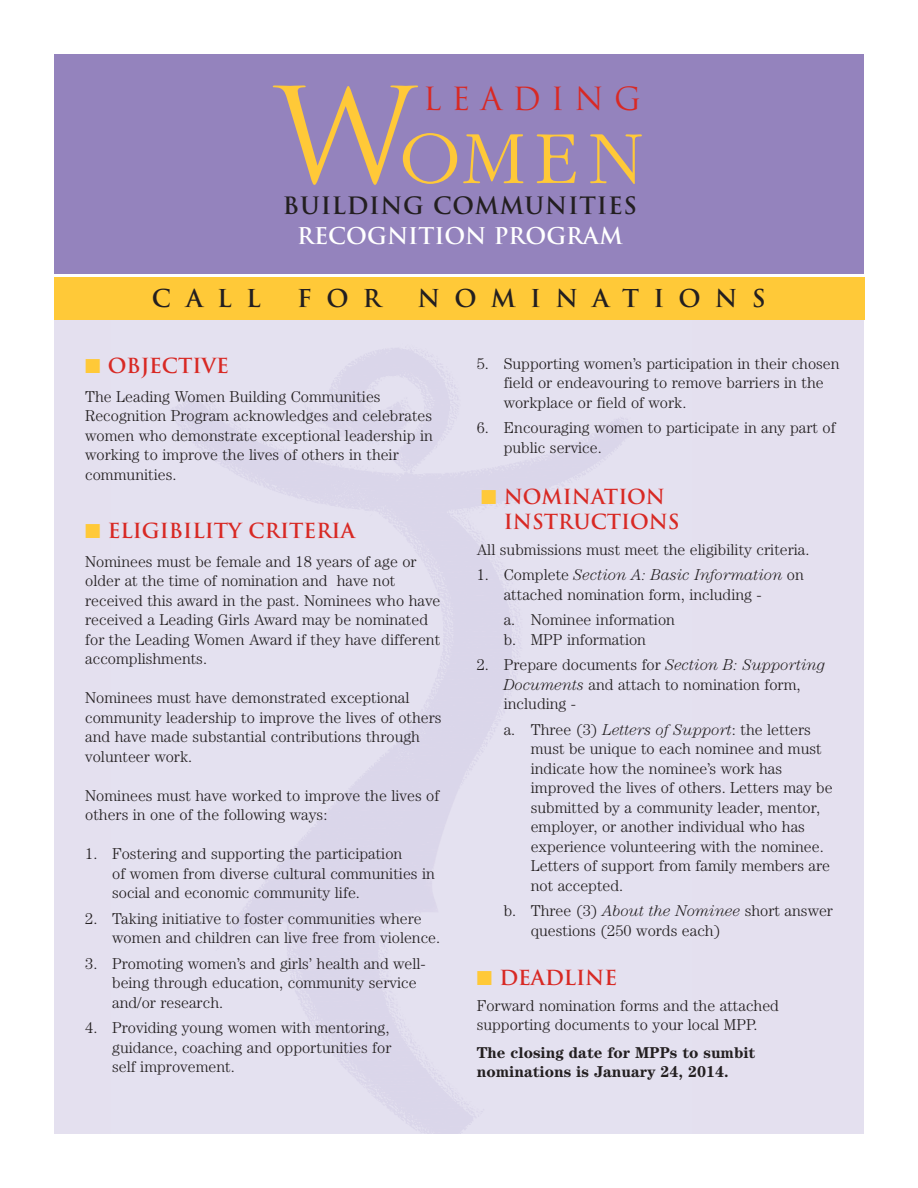
<style>
.page{position:relative;width:918px;height:1188px;background:#fff}
.page>*{position:absolute;margin:0;border:0;box-sizing:border-box;transform-origin:0 0}
.t1{font:300 78px "Garamond";color:#ffc938}
.t2{font:31.05px "Trajan";letter-spacing:.325em;color:#d82924}
.t3{font:700 24px "Trajan";letter-spacing:.595em;color:#231f20}
.t4{font:700 23.25px "Trajan";letter-spacing:.035em;color:#231f20}
.t5{font:700 22.5px "Trajan";color:#fff}
.t6{font:700 20.25px/25.5px "Trajan";color:#d82924}
.t7{font:300 15.75px/19.5px "Century";color:#231f20}
.t8{font:700 15.75px/18.8px "Century";color:#231f20}
.s1{font-family:"Trajan";font-weight:400;font-size:129px}
.s2{color:#ffc938}
.s3{font-style:italic}
</style>
<div class="page">
<div style="left:54px;top:293px;width:810px;height:841px;background:#e4e0ef"></div>
<div style="left:54px;top:54px;width:810px;height:219px;background:#9483bd"></div>
<div style="left:54px;top:277px;width:810px;height:43px;background:#ffc938"></div>
<h1 class="t1" style="left:274px;top:110px;width:370px"><span class="s1">W</span>OMEN</h1>
<h2 class="t2" style="left:423px;top:81px;width:219px">LEADING</h2>
<h3 class="t4" style="left:283px;top:192px;width:356px">BUILDING COMMUNITIES</h3>
<h3 class="t5" style="left:297px;top:223px;width:327px">RECOGNITION PROGRAM</h3>
<h3 class="t3" style="left:152px;top:284px;width:110px">CALL</h3>
<h3 class="t3" style="left:297px;top:284px;width:85px">FOR</h3>
<h3 class="t3" style="left:418px;top:284px;width:350px">NOMINATIONS</h3>
<p class="t6" style="left:85px;top:353px;width:145px"><span class="s2">■</span> OBJECTIVE</p>
<p class="t7" style="left:85px;top:388px;width:349px">The Leading Women Building Communities Recognition Program acknowledges and celebrates women who demonstrate exceptional leadership in working to improve the lives of others in their communities.</p>
<p class="t6" style="left:85px;top:518px;width:271px"><span class="s2">■</span> ELIGIBILITY CRITERIA</p>
<p class="t7" style="left:85px;top:553px;width:357px">Nominees must be female and 18 years of age or older at the time of nomination and have not received this award in the past. Nominees who have received a Leading Girls Award may be nominated for the Leading Women Award if they have different accomplishments.</p>
<p class="t7" style="left:85px;top:689px;width:358px">Nominees must have demonstrated exceptional community leadership to improve the lives of others and have made substantial contributions through volunteer work.</p>
<p class="t7" style="left:85px;top:787px;width:356px">Nominees must have worked to improve the lives of others in one of the following ways:</p>
<p class="t7" style="left:112px;top:845px;width:324px;text-indent:-27px">1. Fostering and supporting the participation<br>of women from diverse cultural communities in social and economic community life.</p>
<p class="t7" style="left:112px;top:910px;width:330px;text-indent:-27px">2. Taking initiative to foster communities where women and children can live free from violence.</p>
<p class="t7" style="left:112px;top:955px;width:315px;text-indent:-27px">3. Promoting women’s and girls’ health and well&shy;being through education, community service and/or research.</p>
<p class="t7" style="left:112px;top:1019px;width:281px;text-indent:-27px">4. Providing young women with mentoring, guidance, coaching and opportunities for self improvement.</p>
<p class="t7" style="left:504px;top:355px;width:337px;text-indent:-27px">5. Supporting women’s participation in their chosen field or endeavouring to remove barriers in the workplace or field of work.</p>
<p class="t7" style="left:504px;top:419px;width:333px;text-indent:-27px">6. Encouraging women to participate in any part of public service.</p>
<p class="t6" style="left:504px;top:484px;width:177px;text-indent:-23px"><span class="s2">■</span> NOMINATION<br>INSTRUCTIONS</p>
<p class="t7" style="left:477px;top:541px;width:334px">All submissions must meet the eligibility criteria.</p>
<p class="t7" style="left:504px;top:566px;width:302px;text-indent:-27px">1. Complete <span class="s3">Section A: Basic Information</span> on attached nomination form, including -</p>
<p class="t7" style="left:504px;top:611px;width:173px">a. Nominee information b. MPP information</p>
<p class="t7" style="left:504px;top:656px;width:323px;text-indent:-27px">2. Prepare documents for <span class="s3">Section B: Supporting<br>Documents</span> and attach to nomination form, including -</p>
<p class="t7" style="left:531px;top:721px;width:303px;text-indent:-27px">a. Three (3) <span class="s3">Letters of Support</span>: the letters must be unique to each nominee and must indicate how the nominee’s work has improved the lives of others. Letters may be submitted by a community leader, mentor, employer, or another individual who has experience volunteering with the nominee.<br>Letters of support from family members are not accepted.</p>
<p class="t7" style="left:531px;top:902px;width:304px;text-indent:-27px">b. Three (3) <span class="s3">About the Nominee</span> short answer questions (250 words each)</p>
<p class="t6" style="left:477px;top:965px;width:142px"><span class="s2">■</span> DEADLINE</p>
<p class="t7" style="left:477px;top:997px;width:304px">Forward nomination forms and the attached supporting documents to your local MPP.</p>
<p class="t8" style="left:477px;top:1044px;width:280px">The closing date for MPPs to sumbit nominations is January 24, 2014.</p>
</div>
